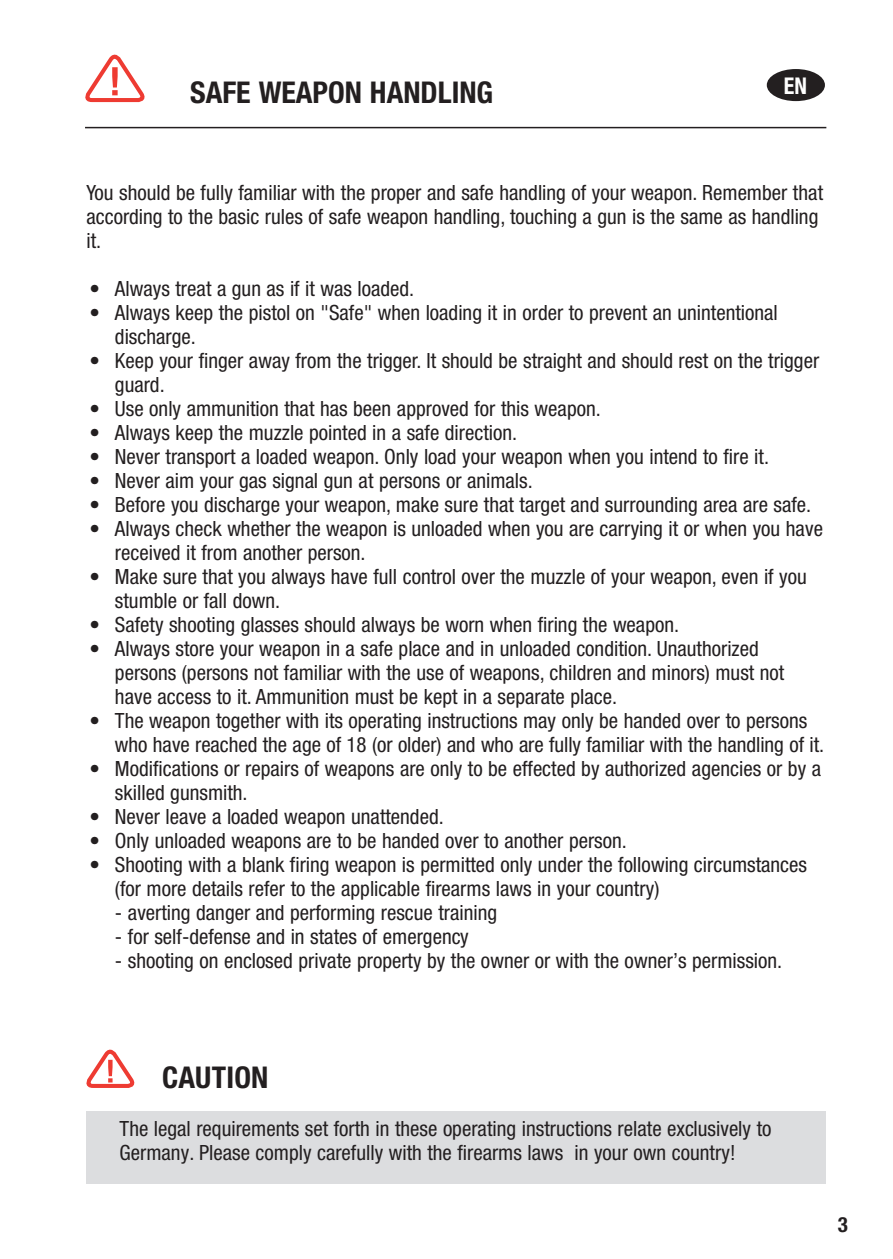
<style>
.page{position:relative;width:893px;height:1259px;background:#fff}
.page>*{position:absolute;margin:0;border:0;box-sizing:border-box;transform-origin:0 0}
.t1{font:700 condensed 30px "Helvetica Neue LT Pro";color:#231f20}
.t2{font:700 condensed 23.1px "Helvetica Neue LT Pro";color:#fff;scale:.95 1}
.t3{font:condensed 21px/24px "Helvetica Neue LT Pro";color:#231f20}
.t4{font:700 condensed 21px "Helvetica Neue LT Pro";color:#231f20}
</style>
<div class="page">
<hr style="left:85px;top:127px;width:741px;height:1px;background:#231f20">
<div style="left:767px;top:69px;width:58px;height:32px;background:#231f20;border-radius:50%"></div>
<div style="left:86px;top:1112px;width:740px;height:72px;background:#dcdddf"></div>
<svg style="left:85px;top:54px;width:60px;height:49px"></svg>
<svg style="left:86px;top:1049px;width:49px;height:39px"></svg>
<h1 class="t1" style="left:190px;top:82px;width:305px">SAFE WEAPON HANDLING</h1>
<p class="t2" style="left:784px;top:77px;width:26px">EN</p>
<p class="t3" style="left:86px;top:182px;width:738px">You should be fully familiar with the proper and safe handling of your weapon. Remember that according to the basic rules of safe weapon handling, touching a gun is the same as handling it.</p>
<p class="t3" style="left:89px;top:278px;width:326px">• Always treat a gun as if it was loaded.</p>
<p class="t3" style="left:115px;top:302px;width:664px;text-indent:-26px">• Always keep the pistol on "Safe" when loading it in order to prevent an unintentional discharge.</p>
<p class="t3" style="left:115px;top:350px;width:706px;text-indent:-26px">• Keep your finger away from the trigger. It should be straight and should rest on the trigger guard.</p>
<p class="t3" style="left:89px;top:398px;width:513px">• Use only ammunition that has been approved for this weapon.</p>
<p class="t3" style="left:89px;top:422px;width:429px">• Always keep the muzzle pointed in a safe direction.</p>
<p class="t3" style="left:89px;top:446px;width:681px">• Never transport a loaded weapon. Only load your weapon when you intend to fire it.</p>
<p class="t3" style="left:89px;top:470px;width:445px">• Never aim your gas signal gun at persons or animals.</p>
<p class="t3" style="left:89px;top:494px;width:723px">• Before you discharge your weapon, make sure that target and surrounding area are safe.</p>
<p class="t3" style="left:115px;top:518px;width:709px;text-indent:-26px">• Always check whether the weapon is unloaded when you are carrying it or when you have received it from another person.</p>
<p class="t3" style="left:115px;top:566px;width:693px;text-indent:-26px">• Make sure that you always have full control over the muzzle of your weapon, even if you stumble or fall down.</p>
<p class="t3" style="left:89px;top:614px;width:591px">• Safety shooting glasses should always be worn when firing the weapon.</p>
<p class="t3" style="left:115px;top:638px;width:671px;text-indent:-26px">• Always store your weapon in a safe place and in unloaded condition. Unauthorized persons (persons not familiar with the use of weapons, children and minors) must not have access to it. Ammunition must be kept in a separate place.</p>
<p class="t3" style="left:115px;top:710px;width:711px;text-indent:-26px">• The weapon together with its operating instructions may only be handed over to persons who have reached the age of 18 (or older) and who are fully familiar with the handling of it.</p>
<p class="t3" style="left:115px;top:758px;width:708px;text-indent:-26px">• Modifications or repairs of weapons are only to be effected by authorized agencies or by a skilled gunsmith.</p>
<p class="t3" style="left:89px;top:806px;width:356px">• Never leave a loaded weapon unattended.</p>
<p class="t3" style="left:89px;top:830px;width:539px">• Only unloaded weapons are to be handed over to another person.</p>
<p class="t3" style="left:115px;top:854px;width:694px;text-indent:-26px">• Shooting with a blank firing weapon is permitted only under the following circumstances (for more details refer to the applicable firearms laws in your country)</p>
<p class="t3" style="left:115px;top:902px;width:384px">- averting danger and performing rescue training</p>
<p class="t3" style="left:115px;top:926px;width:355px">- for self-defense and in states of emergency</p>
<p class="t3" style="left:115px;top:950px;width:669px">- shooting on enclosed private property by the owner or with the owner’s permission.</p>
<h1 class="t1" style="left:162px;top:1066px;width:108px">CAUTION</h1>
<p class="t3" style="left:120px;top:1118px;width:653px">The legal requirements set forth in these operating instructions relate exclusively to<br>Germany. Please comply carefully with the firearms laws in your own country!</p>
<p class="t4" style="left:838px;top:1216px;width:12px">3</p>
</div>
